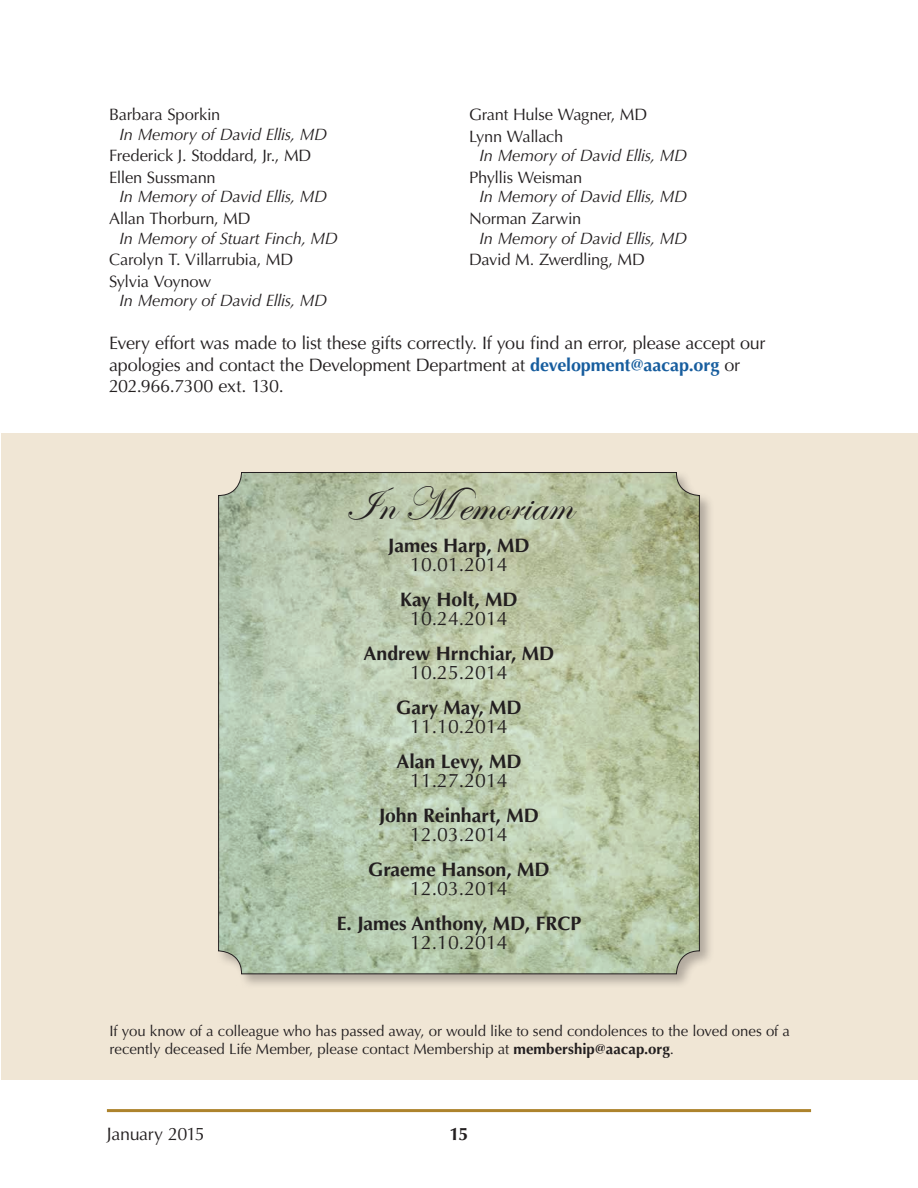
<style>
.page{position:relative;width:918px;height:1188px;background:#fff}
.page>*{position:absolute;margin:0;border:0;box-sizing:border-box;transform-origin:0 0}
.t1{font:48px "Edwardian Script ITC";color:#231f20}
.t2{font:700 19.5px "Optima LT Std";color:#231f20}
.t3{font:19.5px "Optima LT Std";color:#231f20}
.t4{font:18px/21.6px "Optima LT Std";letter-spacing:-.015em;color:#231f20}
.t5{font:700 18px "Optima LT Std";color:#231f20}
.t6{font:16.5px/21.6px "Optima LT Std";letter-spacing:-.015em;color:#231f20}
.t7{font:italic 16.5px "Optima LT Std";letter-spacing:-.015em;color:#231f20}
.t8{font:15px/18px "Optima LT Std";letter-spacing:-.005em;color:#231f20}
.s1{font-weight:700;color:#175d9e}
.s2{font-weight:700}
</style>
<div class="page">
<hr style="left:107px;top:1109px;width:704px;height:3px;background:#ad832c">
<div style="left:1px;top:433px;width:917px;height:647px;background:#f0e6d5"></div>
<div style="left:216px;top:470px;width:498px;height:519px;background:#231f20;opacity:.3"></div>
<img style="left:219px;top:473px;width:480px;height:501px">
<p class="t6" style="left:109px;top:104px;width:113px">Barbara Sporkin</p>
<p class="t7" style="left:120px;top:124px;width:209px">In Memory of David Ellis, MD</p>
<p class="t6" style="left:109px;top:145px;width:204px">Frederick J. Stoddard, Jr., MD<br>Ellen Sussmann</p>
<p class="t7" style="left:120px;top:187px;width:209px">In Memory of David Ellis, MD</p>
<p class="t6" style="left:109px;top:208px;width:143px">Allan Thorburn, MD</p>
<p class="t7" style="left:120px;top:228px;width:220px">In Memory of Stuart Finch, MD</p>
<p class="t6" style="left:109px;top:249px;width:186px">Carolyn T. Villarrubia, MD<br>Sylvia Voynow</p>
<p class="t7" style="left:120px;top:291px;width:209px">In Memory of David Ellis, MD</p>
<p class="t6" style="left:469px;top:104px;width:180px">Grant Hulse Wagner, MD<br>Lynn Wallach</p>
<p class="t7" style="left:480px;top:146px;width:209px">In Memory of David Ellis, MD</p>
<p class="t6" style="left:469px;top:167px;width:115px">Phyllis Weisman</p>
<p class="t7" style="left:480px;top:187px;width:209px">In Memory of David Ellis, MD</p>
<p class="t6" style="left:469px;top:208px;width:114px">Norman Zarwin</p>
<p class="t7" style="left:480px;top:228px;width:209px">In Memory of David Ellis, MD</p>
<p class="t6" style="left:469px;top:249px;width:177px">David M. Zwerdling, MD</p>
<p class="t4" style="left:109px;top:332px;width:658px">Every effort was made to list these gifts correctly. If you find an error, please accept our apologies and contact the Development Department at <span class="s1">development@aacap.org</span> or<br>202.966.7300 ext. 130.</p>
<h1 class="t1" style="left:345px;top:478px;width:229px">In Memoriam</h1>
<p class="t2" style="left:388px;top:534px;width:143px">James Harp, MD</p>
<p class="t3" style="left:410px;top:553px;width:99px">10.01.2014</p>
<p class="t2" style="left:400px;top:588px;width:119px">Kay Holt, MD</p>
<p class="t3" style="left:410px;top:607px;width:99px">10.24.2014</p>
<p class="t2" style="left:364px;top:642px;width:192px">Andrew Hrnchiar, MD</p>
<p class="t3" style="left:410px;top:661px;width:99px">10.25.2014</p>
<p class="t2" style="left:396px;top:696px;width:127px">Gary May, MD</p>
<p class="t3" style="left:410px;top:715px;width:99px">11.10.2014</p>
<p class="t2" style="left:396px;top:750px;width:127px">Alan Levy, MD</p>
<p class="t3" style="left:410px;top:769px;width:99px">11.27.2014</p>
<p class="t2" style="left:379px;top:804px;width:161px">John Reinhart, MD</p>
<p class="t3" style="left:410px;top:823px;width:99px">12.03.2014</p>
<p class="t2" style="left:368px;top:858px;width:183px">Graeme Hanson, MD</p>
<p class="t3" style="left:410px;top:877px;width:99px">12.03.2014</p>
<p class="t2" style="left:337px;top:912px;width:246px">E. James Anthony, MD, FRCP</p>
<p class="t3" style="left:410px;top:931px;width:99px">12.10.2014</p>
<p class="t8" style="left:110px;top:1022px;width:682px">If you know of a colleague who has passed away, or would like to send condolences to the loved ones of a recently deceased Life Member, please contact Membership at <span class="s2">membership@aacap.org</span>.</p>
<p class="t4" style="left:107px;top:1123px;width:99px">January 2015</p>
<p class="t5" style="left:450px;top:1123px;width:20px">15</p>
</div>
